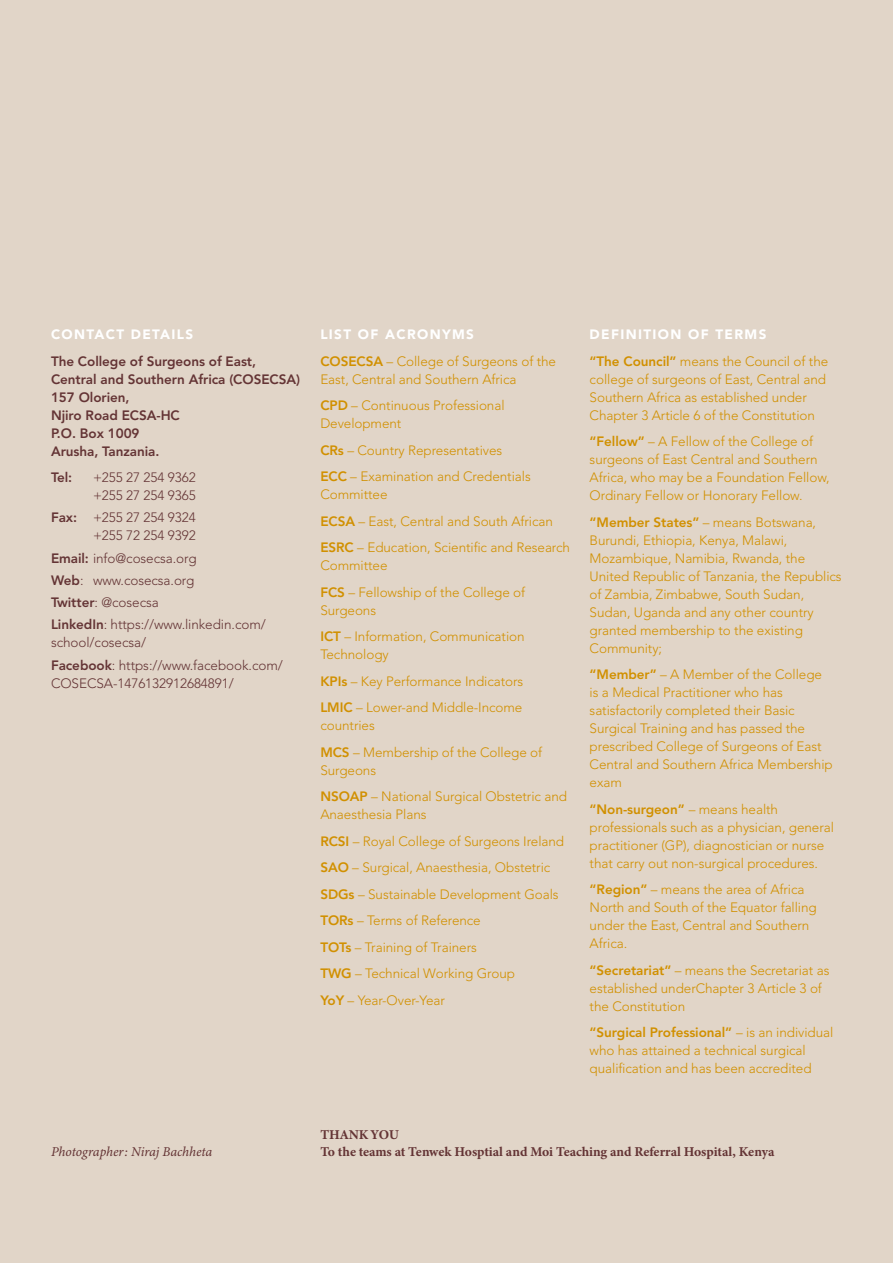
<style>
.page{position:relative;width:893px;height:1263px;background:#e1d5c8}
.page>*{position:absolute;margin:0;border:0;box-sizing:border-box;transform-origin:0 0}
.t1{font:300 13.5px/18px "Avenir";letter-spacing:-.005em;color:#d19000}
.t2{font:300 13.5px/22.2px "Avenir";letter-spacing:-.005em;color:#643435}
.t3{font:800 13.5px/18px "Avenir";letter-spacing:-.005em;color:#643435}
.t4{font:13.5px/17.7px "Minion Variable Concept";letter-spacing:-.005em;color:#643435}
.t5{font:italic 13.5px "Minion Variable Concept";letter-spacing:-.005em;color:#643435}
.t6{font:900 13.5px "Avenir";letter-spacing:.1em;color:#fff}
.s1{font-weight:800}
.s2{font-weight:900;color:#fff}
</style>
<div class="page">
<p class="t6" style="left:51px;top:326px;width:144px">CONTACT DETAILS</p>
<p class="t3" style="left:51px;top:352px;width:251px">The College of Surgeons of East,<br>Central and Southern Africa (COSECSA)<br>157 Olorien,<br>Njiro Road ECSA-HC<br>P.O. Box 1009<br>Arusha, Tanzania.</p>
<p class="t3" style="left:51px;top:468px;width:23px">Tel:</p>
<p class="t2" style="left:93px;top:468px;width:104px;line-height:18px">+255 27 254 9362 +255 27 254 9365</p>
<p class="t2" style="left:51px;top:509px;width:146px;line-height:18px;text-align:right"><span class="s1">Fax:</span> +255 27 254 9324 +255 72 254 9392</p>
<p class="t2" style="left:51px;top:547px;width:216px"><span class="s1">Email:</span> info@cosecsa.org<br><span class="s1">Web</span>: www.cosecsa.org<br><span class="s1">Twitter</span>: @cosecsa<br><span class="s1">LinkedIn</span>: https://www.linkedin.com/</p>
<p class="t2" style="left:51px;top:632px;width:233px">school/cosecsa/<br><span class="s1">Facebook</span>: https://www.facebook.com/</p>
<p class="t2" style="left:51px;top:672px;width:184px">COSECSA-1476132912684891/</p>
<p class="t1" style="left:320px;top:321px;width:237px;line-height:26.5px"><span class="s2">LIST OF ACRONYMS<br></span><span class="s1">COSECSA</span> – College of Surgeons of the</p>
<p class="t1" style="left:320px;top:366px;width:198px;line-height:26.5px">East, Central and Southern Africa<br><span class="s1">CPD</span> – Continuous Professional</p>
<p class="t1" style="left:320px;top:410px;width:212px;line-height:26.5px">Development<br><span class="s1">CRs</span> – Country Representatives<br><span class="s1">ECC</span> – Examination and Credentials</p>
<p class="t1" style="left:320px;top:481px;width:251px;line-height:26.5px">Committee<br><span class="s1">ECSA</span> – East, Central and South African<br><span class="s1">ESRC</span> – Education, Scientific and Research</p>
<p class="t1" style="left:320px;top:552px;width:206px;line-height:26.5px">Committee<br><span class="s1">FCS</span> – Fellowship of the College of</p>
<p class="t1" style="left:320px;top:597px;width:206px;line-height:26.5px">Surgeons<br><span class="s1">ICT</span> – Information, Communication</p>
<p class="t1" style="left:320px;top:641px;width:204px;line-height:26.5px">Technology<br><span class="s1">KPIs</span> – Key Performance Indicators<br><span class="s1">LMIC</span> – Lower-and Middle-Income</p>
<p class="t1" style="left:320px;top:712px;width:223px;line-height:26.5px">countries<br><span class="s1">MCS</span> – Membership of the College of</p>
<p class="t1" style="left:320px;top:757px;width:248px;line-height:26.5px">Surgeons<br><span class="s1">NSOAP</span> – National Surgical Obstetric and</p>
<p class="t1" style="left:320px;top:801px;width:245px;line-height:26.5px">Anaesthesia Plans<br><span class="s1">RCSI</span> – Royal College of Surgeons Ireland<br><span class="s1">SAO</span> – Surgical, Anaesthesia, Obstetric<br><span class="s1">SDGs</span> – Sustainable Development Goals<br><span class="s1">TORs</span> – Terms of Reference<br><span class="s1">TOTs</span> – Training of Trainers<br><span class="s1">TWG</span> – Technical Working Group<br><span class="s1">YoY</span> – Year-Over-Year</p>
<p class="t1" style="left:590px;top:321px;width:240px;line-height:26.5px"><span class="s2">DEFINITION OF TERMS<br></span><span class="s1">“The Council”</span> means the Council of the</p>
<p class="t1" style="left:590px;top:370px;width:238px">college of surgeons of East, Central and<br>Southern Africa as established under<br>Chapter 3 Article 6 of the Constitution</p>
<p class="t1" style="left:590px;top:433px;width:241px"><span class="s1">“Fellow”</span> – A Fellow of the College of surgeons of East Central and Southern Africa, who may be a Foundation Fellow, Ordinary Fellow or Honorary Fellow.</p>
<p class="t1" style="left:590px;top:513px;width:254px"><span class="s1">“Member States”</span> – means Botswana, Burundi, Ethiopia, Kenya, Malawi, Mozambique, Namibia, Rwanda, the United Republic of Tanzania, the Republics of Zambia, Zimbabwe, South Sudan, Sudan, Uganda and any other country granted membership to the existing Community;</p>
<p class="t1" style="left:590px;top:665px;width:245px"><span class="s1">“Member”</span> – A Member of the College is a Medical Practitioner who has satisfactorily completed their Basic<br>Surgical Training and has passed the prescribed College of Surgeons of East<br>Central and Southern Africa Membership exam</p>
<p class="t1" style="left:590px;top:800px;width:246px"><span class="s1">“Non-surgeon”</span> – means health professionals such as a physician, general practitioner (GP), diagnostician or nurse that carry out non-surgical procedures.</p>
<p class="t1" style="left:590px;top:880px;width:229px"><span class="s1">“Region”</span> – means the area of Africa<br>North and South of the Equator falling under the East, Central and Southern<br>Africa.</p>
<p class="t1" style="left:590px;top:961px;width:241px"><span class="s1">“Secretariat”</span> – means the Secretariat as established underChapter 3 Article 3 of the Constitution</p>
<p class="t1" style="left:590px;top:1023px;width:245px"><span class="s1">“Surgical Professional”</span> – is an individual who has attained a technical surgical qualification and has been accredited</p>
<p class="t5" style="left:51px;top:1142px;width:163px">Photographer: Niraj Bachheta</p>
<p class="t4" style="left:320px;top:1125px;width:456px">THANK YOU<br>To the teams at Tenwek Hosptial and Moi Teaching and Referral Hospital, Kenya</p>
</div>
